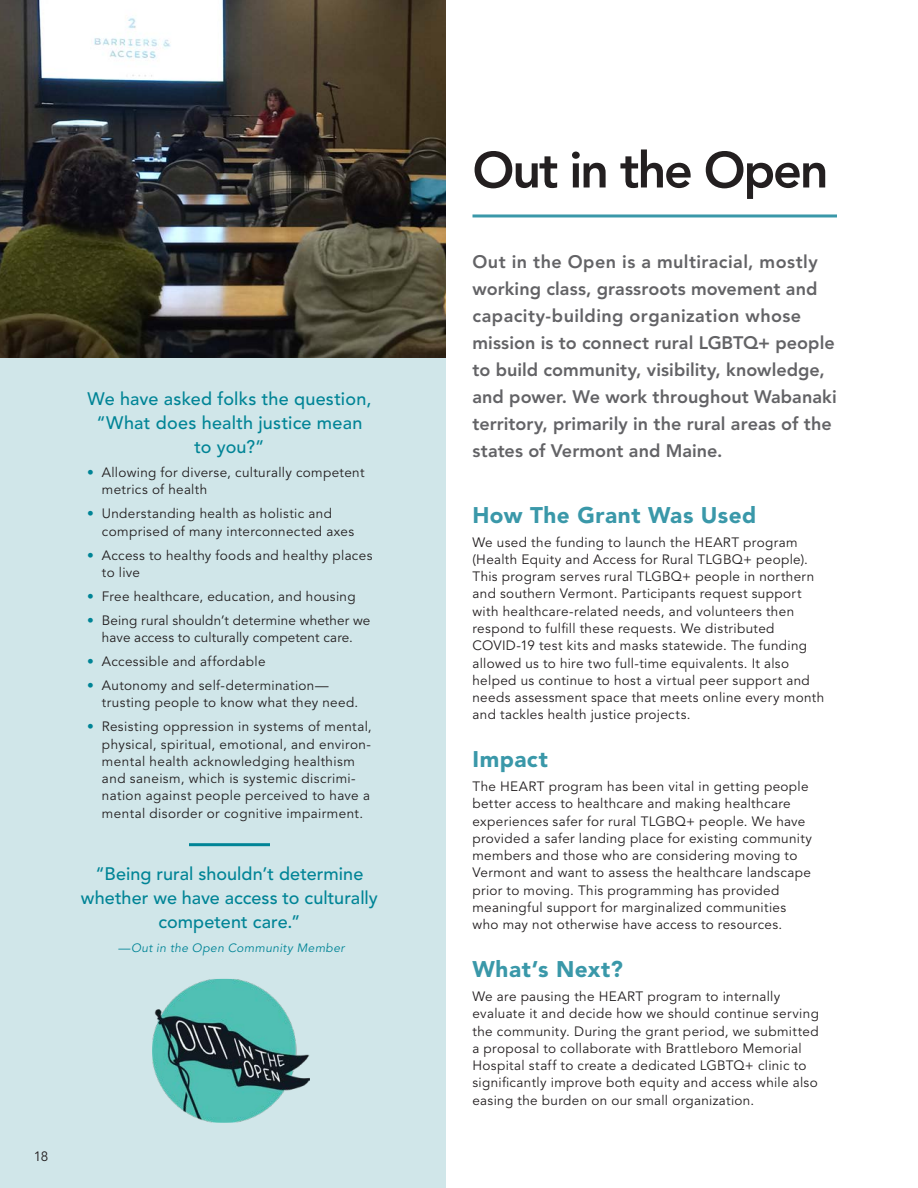
<style>
.page{position:relative;width:918px;height:1188px;background:#fff}
.page>*{position:absolute;margin:0;border:0;box-sizing:border-box;transform-origin:0 0}
.t1{font:800 50.25px "Avenir LT Std";letter-spacing:-.045em;color:#231f20}
.t2{font:900 22.5px "Avenir LT Std";letter-spacing:.02em;color:#3a98a9}
.t3{font:800 18px/27px "Avenir LT Std";letter-spacing:.005em;color:#636366}
.t4{font:500 18px/24px "Avenir LT Std";letter-spacing:.005em;color:#008496;text-align:center}
.t5{font:13.5px/17.2px "Avenir LT Std";letter-spacing:.025em;color:#231f20}
.t6{font:italic 12px "Avenir LT Std";letter-spacing:.035em;color:#008496}
.s1{color:#008496}
</style>
<div class="page">
<div style="left:0;top:0;width:446px;height:1188px;background:#d0e6e9"></div>
<img style="left:0;top:0;width:446px;height:358px">
<hr style="left:189px;top:843px;width:81px;height:3px;background:#008496">
<img style="left:152px;top:979px;width:158px;height:144px">
<hr style="left:472px;top:214px;width:365px;height:3px;background:#3a98a9">
<h3 class="t4" style="left:88px;top:387px;width:285px">We have asked folks the question, “What does health justice mean to you?”</h3>
<p class="t5" style="left:102px;top:464px;width:264px;text-indent:-15px"><span class="s1">•</span> Allowing for diverse, culturally competent metrics of health</p>
<p class="t5" style="left:102px;top:505px;width:254px;text-indent:-15px"><span class="s1">•</span> Understanding health as holistic and comprised of many interconnected axes</p>
<p class="t5" style="left:102px;top:547px;width:272px;text-indent:-15px"><span class="s1">•</span> Access to healthy foods and healthy places to live</p>
<p class="t5" style="left:87px;top:588px;width:270px"><span class="s1">•</span> Free healthcare, education, and housing</p>
<p class="t5" style="left:87px;top:612px;width:285px;text-align:center"><span class="s1">•</span> Being rural shouldn’t determine whether we have access to culturally competent care.</p>
<p class="t5" style="left:87px;top:653px;width:180px"><span class="s1">•</span> Accessible and affordable</p>
<p class="t5" style="left:102px;top:677px;width:258px;text-indent:-15px"><span class="s1">•</span> Autonomy and self-determination— trusting people to know what they need.</p>
<p class="t5" style="left:102px;top:719px;width:271px;text-indent:-15px"><span class="s1">•</span> Resisting oppression in systems of mental, physical, spiritual, emotional, and environ&shy;mental health acknowledging healthism and saneism, which is systemic discrimi&shy;nation against people perceived to have a mental disorder or cognitive impairment.</p>
<h3 class="t4" style="left:81px;top:862px;width:298px">“Being rural shouldn’t determine whether we have access to culturally competent care.”</h3>
<p class="t6" style="left:118px;top:941px;width:228px">—Out in the Open Community Member</p>
<p class="t5" style="left:34px;top:1148px;width:16px">18</p>
<h1 class="t1" style="left:472px;top:140px;width:358px">Out in the Open</h1>
<p class="t3" style="left:472px;top:249px;width:366px">Out in the Open is a multiracial, mostly working class, grassroots movement and capacity-building organization whose mission is to connect rural LGBTQ+ people to build community, visibility, knowledge, and power. We work throughout Wabanaki territory, primarily in the rural areas of the states of Vermont and Maine.</p>
<h2 class="t2" style="left:472px;top:501px;width:285px">How The Grant Was Used</h2>
<p class="t5" style="left:472px;top:534px;width:353px">We used the funding to launch the HEART program (Health Equity and Access for Rural TLGBQ+ people).<br>This program serves rural TLGBQ+ people in northern and southern Vermont. Participants request support with healthcare-related needs, and volunteers then respond to fulfill these requests. We distributed COVID-19 test kits and masks statewide. The funding allowed us to hire two full-time equivalents. It also helped us continue to host a virtual peer support and needs assessment space that meets online every month and tackles health justice projects.</p>
<h2 class="t2" style="left:472px;top:746px;width:77px">Impact</h2>
<p class="t5" style="left:472px;top:778px;width:341px">The HEART program has been vital in getting people better access to healthcare and making healthcare experiences safer for rural TLGBQ+ people. We have provided a safer landing place for existing community members and those who are considering moving to Vermont and want to assess the healthcare landscape prior to moving. This programming has provided meaningful support for marginalized communities who may not otherwise have access to resources.</p>
<h2 class="t2" style="left:472px;top:956px;width:152px">What’s Next?</h2>
<p class="t5" style="left:472px;top:988px;width:348px">We are pausing the HEART program to internally evaluate it and decide how we should continue serving the community. During the grant period, we submitted a proposal to collaborate with Brattleboro Memorial Hospital staff to create a dedicated LGBTQ+ clinic to significantly improve both equity and access while also easing the burden on our small organization.</p>
</div>
